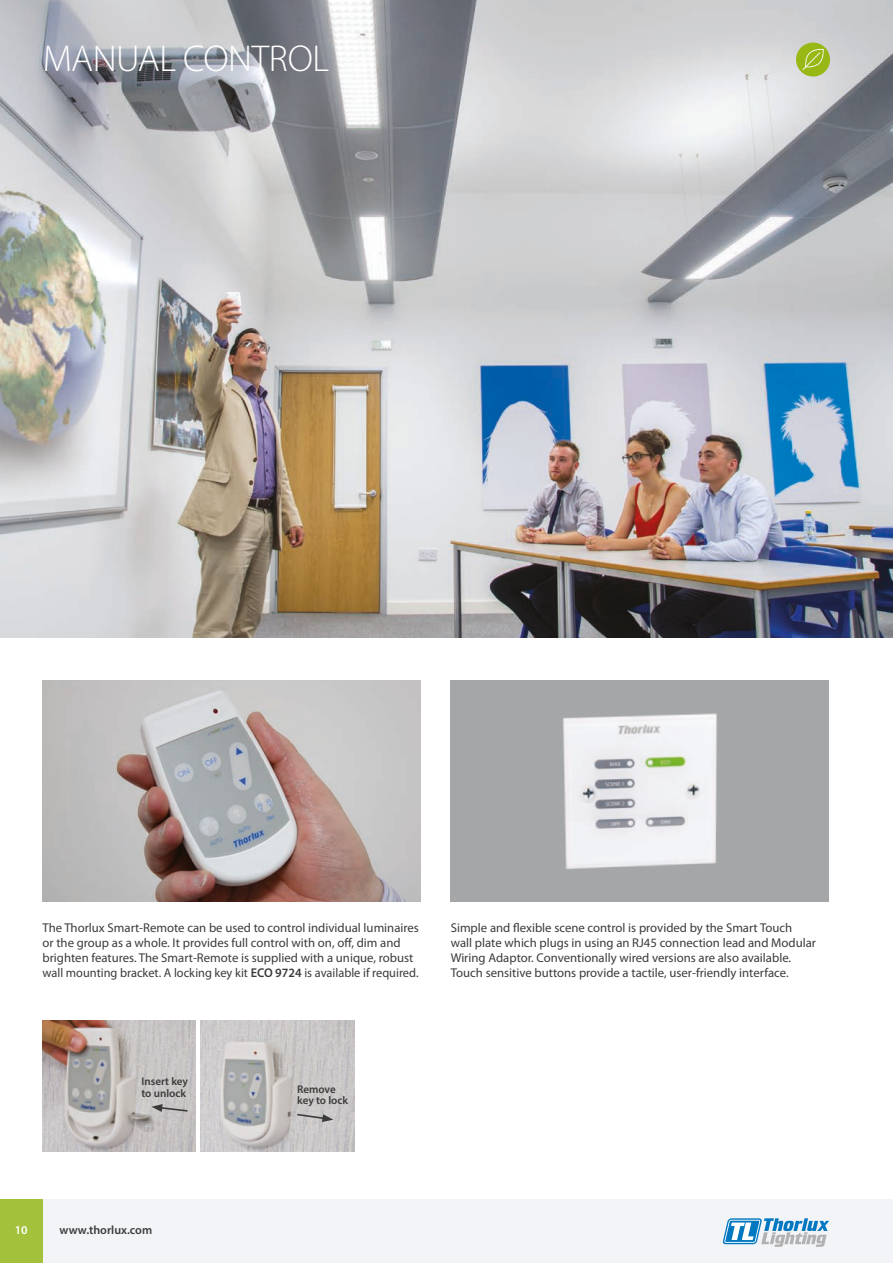
<style>
.page{position:relative;width:893px;height:1263px;background:#fff}
.page>*{position:absolute;margin:0;border:0;box-sizing:border-box;transform-origin:0 0}
.t1{font:300 37.5px "Myriad Pro";letter-spacing:-.01em;color:#fff}
.t2{font:12.75px/15px "Myriad Pro";color:#3a3b3a}
.t3{font:600 12px "Myriad Pro";color:#3a3b3a}
.t4{font:600 12px "Myriad Pro";color:#fff}
.t5{font:600 11.1px/11.1px "Myriad Pro";color:#3a3b3a}
.s1{font-weight:600}
</style>
<div class="page">
<div style="left:0;top:1199px;width:893px;height:64px;background:#f2f4f8"></div>
<svg style="left:723px;top:1218px;width:106px;height:29px"></svg>
<div style="left:0;top:1199px;width:43px;height:64px;background:#a3c13b"></div>
<img style="left:0;top:0;width:893px;height:638px">
<div style="left:796px;top:43px;width:34px;height:34px;background:#98b816;border-radius:50%"></div>
<svg style="left:802px;top:49px;width:22px;height:21px"></svg>
<img style="left:43px;top:680px;width:378px;height:221px">
<div style="left:451px;top:680px;width:378px;height:221px;background:#a5a6a7"></div>
<img style="left:563px;top:713px;width:154px;height:156px">
<img style="left:43px;top:1020px;width:153px;height:131px">
<svg style="left:151px;top:1104px;width:38px;height:9px"></svg>
<img style="left:201px;top:1020px;width:153px;height:131px">
<svg style="left:295px;top:1113px;width:38px;height:9px"></svg>
<h1 class="t1" style="left:43px;top:36px;width:288px">MANUAL CONTROL</h1>
<p class="t2" style="left:43px;top:920px;width:378px">The Thorlux Smart-Remote can be used to control individual luminaires or the group as a whole. It provides full control with on, off, dim and brighten features. The Smart-Remote is supplied with a unique, robust wall mounting bracket. A locking key kit <span class="s1">ECO 9724</span> is available if required.</p>
<p class="t2" style="left:451px;top:920px;width:367px">Simple and flexible scene control is provided by the Smart Touch wall plate which plugs in using an RJ45 connection lead and Modular Wiring Adaptor. Conventionally wired versions are also available.<br>Touch sensitive buttons provide a tactile, user-friendly interface.</p>
<p class="t5" style="left:141px;top:1076px;width:48px">Insert key to unlock</p>
<p class="t5" style="left:297px;top:1084px;width:52px">Remove key to lock</p>
<p class="t4" style="left:15px;top:1222px;width:14px">10</p>
<p class="t3" style="left:60px;top:1222px;width:94px">www.thorlux.com</p>
</div>
